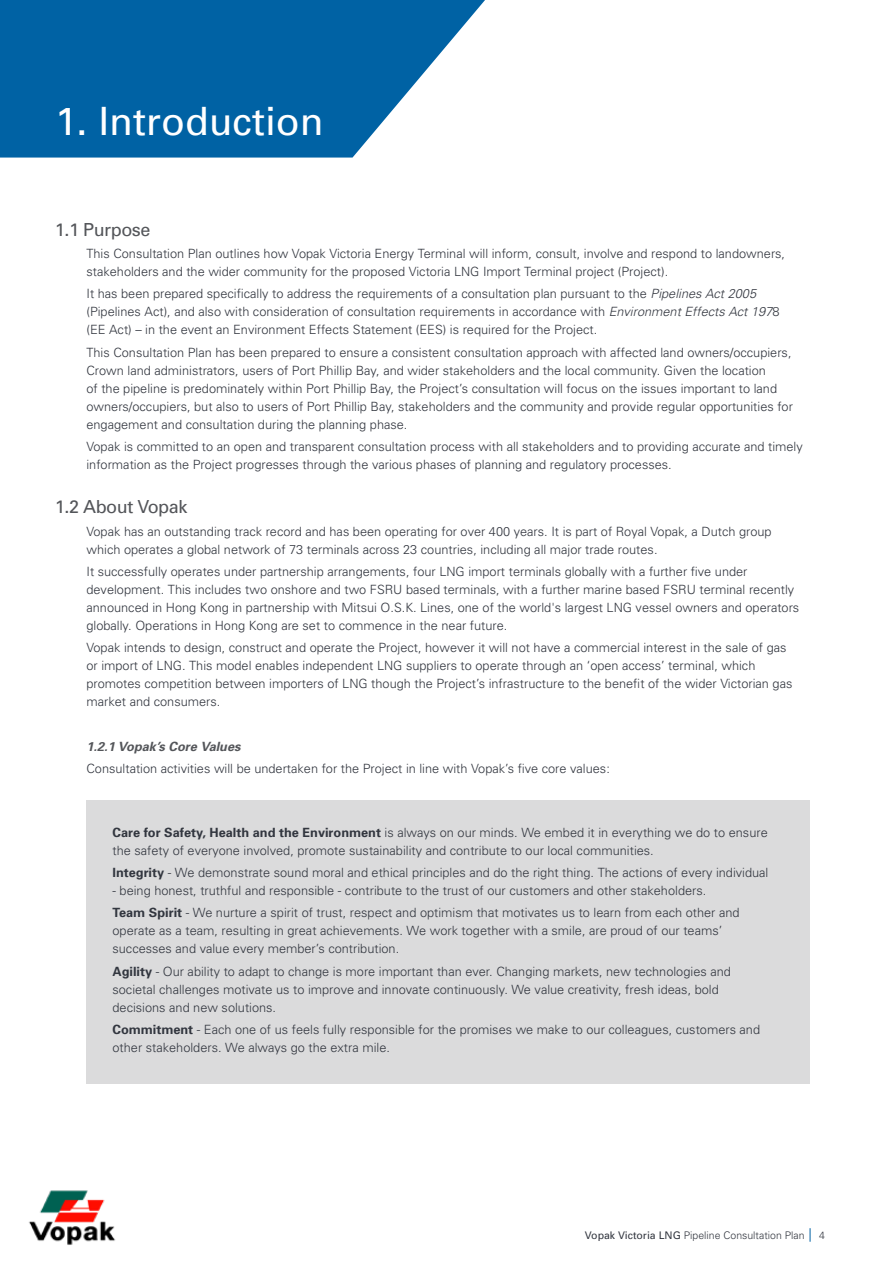
<style>
.page{position:relative;width:893px;height:1263px;background:#fff}
.page>*{position:absolute;margin:0;border:0;box-sizing:border-box;transform-origin:0 0}
.t1{font:39px "Univers";color:#fff}
.t2{font:18px "Univers";letter-spacing:-.025em;color:#54565a}
.t3{font:300 12.75px/18px "Univers";color:#32363f}
.t4{font:italic 700 12.75px "Univers";color:#54565a}
.t5{font:300 10.5px "Univers";color:#32363f}
.s1{font-style:italic}
.s2{font-weight:700}
.s3{font-weight:400}
</style>
<div class="page">
<img style="left:28px;top:1190px;width:88px;height:55px">
<svg style="left:810px;top:1228px;width:1px;height:14px"></svg>
<div style="left:86px;top:800px;width:724px;height:284px;background:#dbdbdc"></div>
<svg style="left:0;top:0;width:485px;height:158px;background:#2377b0"></svg>
<h1 class="t1" style="left:55px;top:99px;width:270px">1. Introduction</h1>
<h2 class="t2" style="left:55px;top:219px;width:97px">1.1 Purpose</h2>
<p class="t3" style="left:86px;top:245px;width:700px">This Consultation Plan outlines how Vopak Victoria Energy Terminal will inform, consult, involve and respond to landowners, stakeholders and the wider community for the proposed Victoria LNG Import Terminal project (Project).</p>
<p class="t3" style="left:86px;top:285px;width:694px">It has been prepared specifically to address the requirements of a consultation plan pursuant to the <span class="s1">Pipelines Act 2005 </span>(Pipelines Act), and also with consideration of consultation requirements in accordance with <span class="s1">Environment Effects Act 197</span>8 (EE Act) – in the event an Environment Effects Statement (EES) is required for the Project.</p>
<p class="t3" style="left:86px;top:343px;width:708px">This Consultation Plan has been prepared to ensure a consistent consultation approach with affected land owners/occupiers, Crown land administrators, users of Port Phillip Bay, and wider stakeholders and the local community. Given the location<br>of the pipeline is predominately within Port Phillip Bay, the Project’s consultation will focus on the issues important to land owners/occupiers, but also to users of Port Phillip Bay, stakeholders and the community and provide regular opportunities for engagement and consultation during the planning phase.</p>
<p class="t3" style="left:86px;top:437px;width:718px">Vopak is committed to an open and transparent consultation process with all stakeholders and to providing accurate and timely information as the Project progresses through the various phases of planning and regulatory processes.</p>
<h2 class="t2" style="left:55px;top:496px;width:134px">1.2 About Vopak</h2>
<p class="t3" style="left:86px;top:522px;width:687px">Vopak has an outstanding track record and has been operating for over 400 years. It is part of Royal Vopak, a Dutch group which operates a global network of 73 terminals across 23 countries, including all major trade routes.</p>
<p class="t3" style="left:86px;top:562px;width:714px">It successfully operates under partnership arrangements, four LNG import terminals globally with a further five under development. This includes two onshore and two FSRU based terminals, with a further marine based FSRU terminal recently announced in Hong Kong in partnership with Mitsui O.S.K. Lines, one of the world's largest LNG vessel owners and operators globally. Operations in Hong Kong are set to commence in the near future.</p>
<p class="t3" style="left:86px;top:639px;width:707px">Vopak intends to design, construct and operate the Project, however it will not have a commercial interest in the sale of gas or import of LNG. This model enables independent LNG suppliers to operate through an ‘open access’ terminal, which promotes competition between importers of LNG though the Project’s infrastructure to the benefit of the wider Victorian gas market and consumers.</p>
<p class="t4" style="left:86px;top:738px;width:156px">1.2.1 Vopak’s Core Values</p>
<p class="t3" style="left:86px;top:759px;width:525px">Consultation activities will be undertaken for the Project in line with Vopak’s five core values:</p>
<p class="t3" style="left:112px;top:823px;width:657px"><span class="s2">Care for Safety, Health and the Environment</span> is always on our minds. We embed it in everything we do to ensure the safety of everyone involved, promote sustainability and contribute to our local communities.</p>
<p class="t3" style="left:112px;top:864px;width:657px"><span class="s2">Integrity</span> - We demonstrate sound moral and ethical principles and do the right thing. The actions of every individual</p>
<p class="t3" style="left:112px;top:880px;width:629px;line-height:22.2px">- being honest, truthful and responsible - contribute to the trust of our customers and other stakeholders.<br><span class="s2">Team Spirit</span> - We nurture a spirit of trust, respect and optimism that motivates us to learn from each other and</p>
<p class="t3" style="left:112px;top:922px;width:611px">operate as a team, resulting in great achievements. We work together with a smile, are proud of our teams’ successes and value every member’s contribution.</p>
<p class="t3" style="left:112px;top:962px;width:620px"><span class="s2">Agility</span> - Our ability to adapt to change is more important than ever. Changing markets, new technologies and societal challenges motivate us to improve and innovate continuously. We value creativity, fresh ideas, bold decisions and new solutions.</p>
<p class="t3" style="left:112px;top:1020px;width:649px"><span class="s2">Commitment</span> - Each one of us feels fully responsible for the promises we make to our colleagues, customers and other stakeholders. We always go the extra mile.</p>
<p class="t5" style="left:585px;top:1229px;width:221px"><span class="s3">Vopak Victoria LNG</span> Pipeline Consultation Plan</p>
<p class="t5" style="left:819px;top:1229px;width:7px">4</p>
</div>
